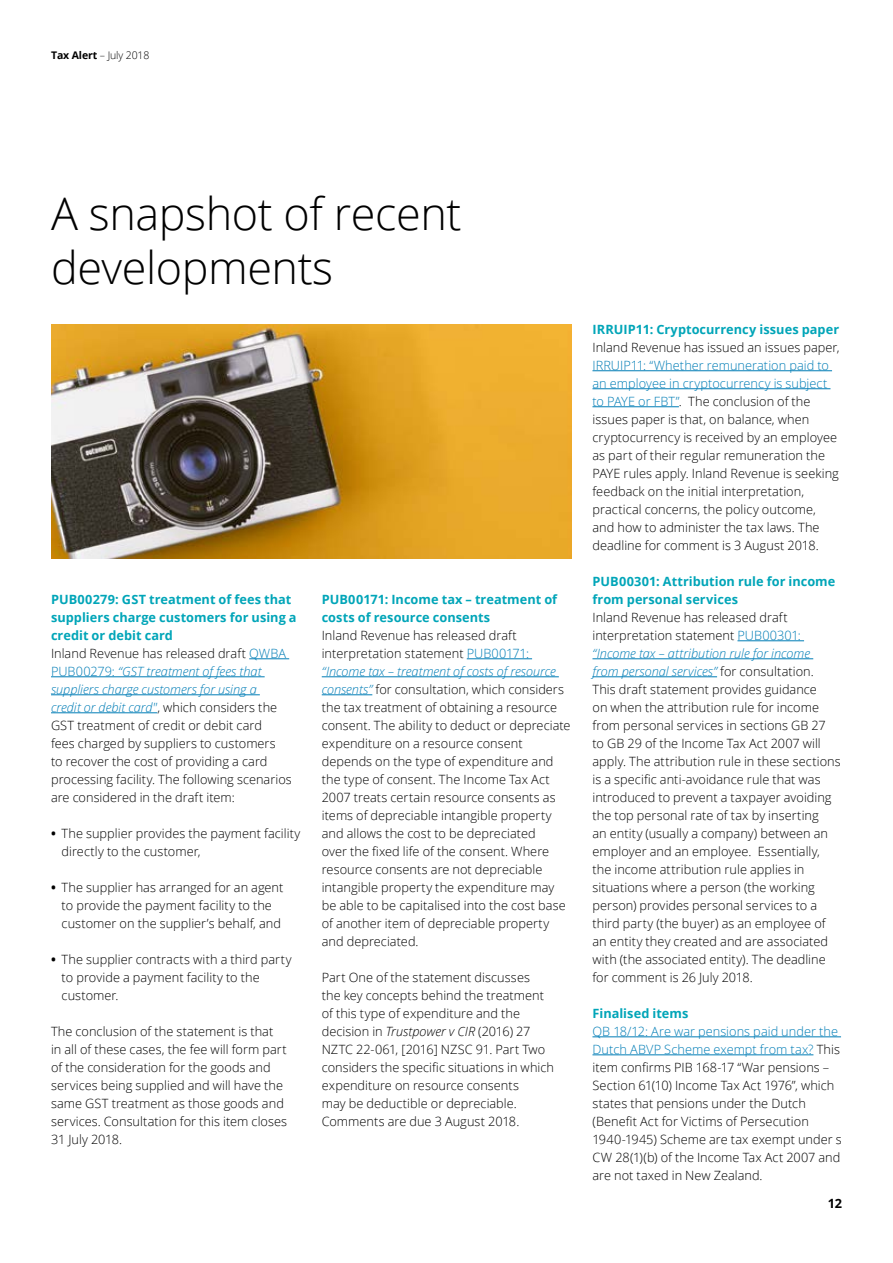
<style>
.page{position:relative;width:893px;height:1263px;background:#fff}
.page>*{position:absolute;margin:0;border:0;box-sizing:border-box;transform-origin:0 0}
.t1{font:300 45px/54px "Open Sans";letter-spacing:-.01em;color:#000}
.t2{font:300 12.75px/18px "Open Sans";letter-spacing:.005em;color:#000}
.t3{font:700 12.75px/18px "Open Sans";letter-spacing:.005em;color:#00a5b8}
.t4{font:700 12.75px "Open Sans";color:#000}
.t5{font:300 10.5px "Open Sans";letter-spacing:-.01em;color:#000}
.s1{font-weight:700}
.s2{font-weight:700;color:#00a5b8}
.s3{color:#007db6}
.s4{font-style:italic;color:#007db6}
.s5{font-style:italic}
</style>
<div class="page">
<hr style="left:249px;top:658px;width:40px;height:1px;background:#007db6">
<hr style="left:51px;top:676px;width:214px;height:1px;background:#007db6">
<hr style="left:51px;top:694px;width:209px;height:1px;background:#007db6">
<hr style="left:51px;top:712px;width:106px;height:1px;background:#007db6">
<hr style="left:467px;top:658px;width:65px;height:1px;background:#007db6">
<hr style="left:322px;top:676px;width:237px;height:1px;background:#007db6">
<hr style="left:322px;top:694px;width:50px;height:1px;background:#007db6">
<hr style="left:592px;top:370px;width:240px;height:1px;background:#007db6">
<hr style="left:592px;top:388px;width:238px;height:1px;background:#007db6">
<hr style="left:592px;top:406px;width:87px;height:1px;background:#007db6">
<hr style="left:737px;top:640px;width:67px;height:1px;background:#007db6">
<hr style="left:592px;top:658px;width:221px;height:1px;background:#007db6">
<hr style="left:592px;top:676px;width:125px;height:1px;background:#007db6">
<hr style="left:592px;top:1036px;width:249px;height:1px;background:#007db6">
<hr style="left:592px;top:1054px;width:221px;height:1px;background:#007db6">
<img style="left:51px;top:324px;width:520px;height:234px">
<p class="t5" style="left:51px;top:48px;width:100px"><span class="s1">Tax Alert</span> – July 2018</p>
<h1 class="t1" style="left:51px;top:185px;width:412px">A snapshot of recent developments</h1>
<p class="t2" style="left:51px;top:590px;width:247px"><span class="s2">PUB00279: GST treatment of fees that suppliers charge customers for using a credit or debit card<br></span>Inland Revenue has released draft <span class="s3">QWBA PUB00279:</span> <span class="s4">“GST treatment of fees that suppliers charge customers for using a<br>credit or debit card"</span>, which considers the GST treatment of credit or debit card<br>fees charged by suppliers to customers<br>to recover the cost of providing a card processing facility. The following scenarios are considered in the draft item:</p>
<p class="t2" style="left:62px;top:824px;width:240px;text-indent:-11px"><span class="s1">•</span> The supplier provides the payment facility directly to the customer,</p>
<p class="t2" style="left:62px;top:878px;width:223px;text-indent:-11px"><span class="s1">•</span> The supplier has arranged for an agent to provide the payment facility to the customer on the supplier’s behalf, and</p>
<p class="t2" style="left:62px;top:950px;width:231px;text-indent:-11px"><span class="s1">•</span> The supplier contracts with a third party to provide a payment facility to the customer.</p>
<p class="t2" style="left:51px;top:1022px;width:238px">The conclusion of the statement is that<br>in all of these cases, the fee will form part of the consideration for the goods and services being supplied and will have the same GST treatment as those goods and services. Consultation for this item closes 31 July 2018.</p>
<p class="t3" style="left:322px;top:590px;width:237px">PUB00171: Income tax – treatment of costs of resource consents</p>
<p class="t2" style="left:322px;top:626px;width:250px">Inland Revenue has released draft interpretation statement <span class="s3">PUB00171: </span><span class="s4">“Income tax – treatment of costs of resource consents”</span> for consultation, which considers the tax treatment of obtaining a resource consent. The ability to deduct or depreciate expenditure on a resource consent depends on the type of expenditure and the type of consent. The Income Tax Act 2007 treats certain resource consents as items of depreciable intangible property and allows the cost to be depreciated<br>over the fixed life of the consent. Where resource consents are not depreciable intangible property the expenditure may be able to be capitalised into the cost base of another item of depreciable property and depreciated.</p>
<p class="t2" style="left:322px;top:968px;width:234px">Part One of the statement discusses<br>the key concepts behind the treatment of this type of expenditure and the decision in <span class="s5">Trustpower v CIR</span> (2016) 27<br>NZTC 22-061, [2016] NZSC 91. Part Two considers the specific situations in which expenditure on resource consents<br>may be deductible or depreciable.<br>Comments are due 3 August 2018.</p>
<p class="t3" style="left:592px;top:320px;width:248px">IRRUIP11: Cryptocurrency issues paper</p>
<p class="t2" style="left:592px;top:338px;width:248px">Inland Revenue has issued an issues paper,</p>
<p class="t2" style="left:592px;top:356px;width:248px"><span class="s3">IRRUIP11: “Whether remuneration paid to an employee in cryptocurrency is subject to PAYE or FBT”</span>. The conclusion of the issues paper is that, on balance, when cryptocurrency is received by an employee as part of their regular remuneration the PAYE rules apply. Inland Revenue is seeking feedback on the initial interpretation, practical concerns, the policy outcome, and how to administer the tax laws. The deadline for comment is 3 August 2018.</p>
<p class="t3" style="left:592px;top:572px;width:244px">PUB00301: Attribution rule for income from personal services</p>
<p class="t2" style="left:592px;top:608px;width:250px">Inland Revenue has released draft interpretation statement <span class="s3">PUB00301: </span><span class="s4">“Income tax – attribution rule for income<br>from personal services”</span> for consultation.<br>This draft statement provides guidance<br>on when the attribution rule for income from personal services in sections GB 27<br>to GB 29 of the Income Tax Act 2007 will apply. The attribution rule in these sections is a specific anti-avoidance rule that was introduced to prevent a taxpayer avoiding the top personal rate of tax by inserting<br>an entity (usually a company) between an employer and an employee. Essentially, the income attribution rule applies in situations where a person (the working person) provides personal services to a third party (the buyer) as an employee of an entity they created and are associated with (the associated entity). The deadline for comment is 26 July 2018.</p>
<p class="t3" style="left:592px;top:1004px;width:97px">Finalised items</p>
<p class="t2" style="left:592px;top:1022px;width:251px"><span class="s3">QB 18/12: Are war pensions paid under the Dutch ABVP Scheme exempt from tax?</span> This item confirms PIB 168-17 “War pensions – Section 61(10) Income Tax Act 1976”, which states that pensions under the Dutch (Benefit Act for Victims of Persecution 1940-1945) Scheme are tax exempt under s CW 28(1)(b) of the Income Tax Act 2007 and are not taxed in New Zealand.</p>
<p class="t4" style="left:828px;top:1195px;width:16px">12</p>
</div>
